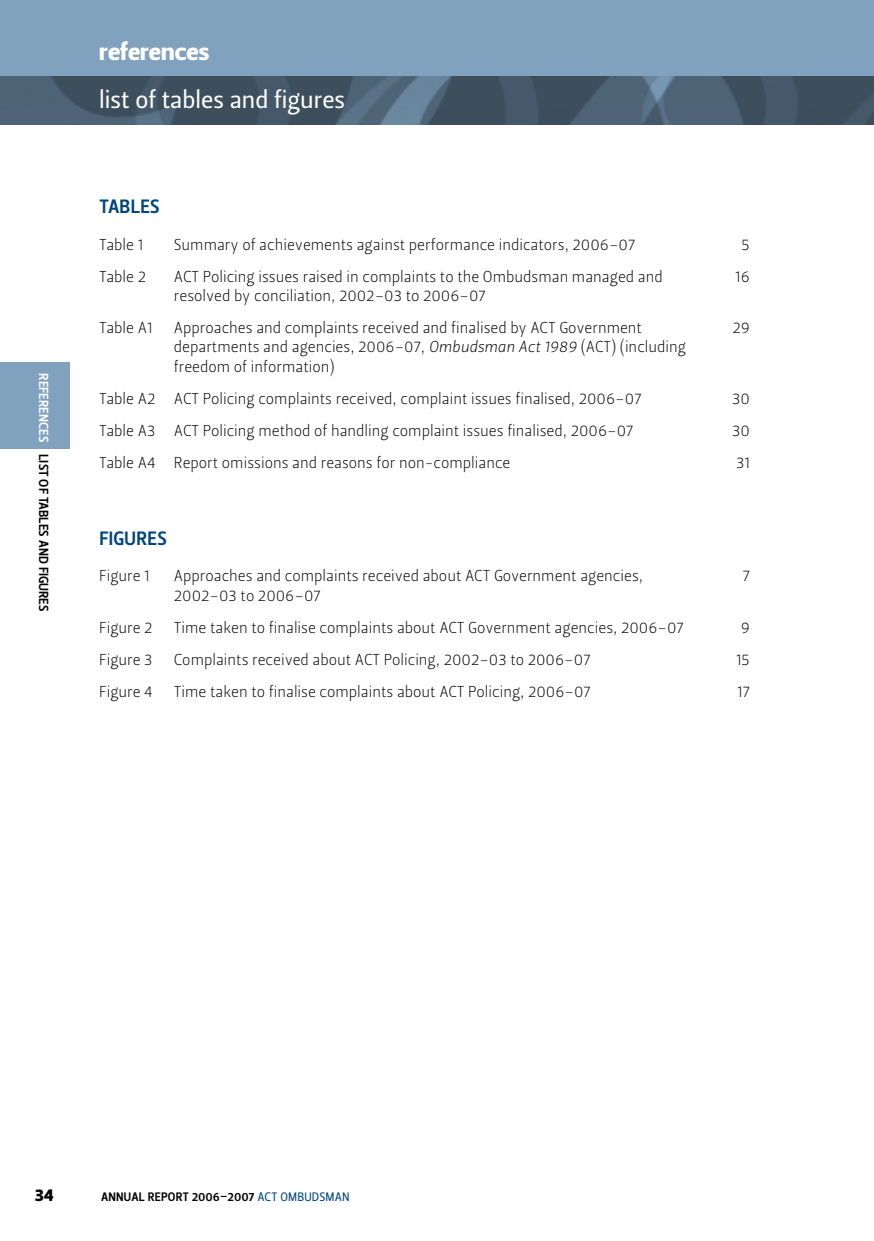
<style>
.page{position:relative;width:874px;height:1241px;background:#fff}
.page>*{position:absolute;margin:0;border:0;box-sizing:border-box;transform-origin:0 0}
.t1{font:24.5px "Leitura Sans Grot 2";color:#fff}
.t2{font:24.5px "Leitura Sans Grot 4";color:#fff}
.t3{font:19.25px "Leitura Sans Grot 3";letter-spacing:.015em;color:#00457d}
.t4{font:17.5px "Leitura Sans Grot 4";color:#000}
.t5{font:15.75px/19.2px "Leitura Sans Grot 1";color:#000}
.t6{font:13.12px "Leitura Sans Grot 3";color:#000}
.t7{font:12.25px "Leitura Sans Grot 3";letter-spacing:.015em;color:#000}
.s1{color:#fff}
.s2{font-family:"Leitura Sans Italic 1"}
.s3{font-family:"Leitura Sans Grot 2";color:#00457d}
</style>
<div class="page">
<div style="left:0;top:362px;width:69px;height:86px;background:#80a2be"></div>
<div style="left:0;top:0;width:873px;height:124px;background:#80a2be"></div>
<img style="left:0;top:76px;width:873px;height:48px">
<h1 class="t2" style="left:99px;top:37px;width:112px">references</h1>
<p class="t6" style="left:51px;top:373px;width:239px;rotate:90deg"><span class="s1">REFERENCES</span> LIST OF TABLES AND FIGURES</p>
<h1 class="t1" style="left:99px;top:85px;width:247px">list of tables and figures</h1>
<p class="t3" style="left:99px;top:195px;width:62px">TABLES</p>
<p class="t5" style="left:99px;top:235px;width:45px">Table 1</p>
<p class="t5" style="left:174px;top:235px;width:462px">Summary of achievements against performance indicators, 2006–07</p>
<p class="t5" style="left:741px;top:235px;width:10px">5</p>
<p class="t5" style="left:99px;top:267px;width:48px">Table 2</p>
<p class="t5" style="left:174px;top:267px;width:490px">ACT Policing issues raised in complaints to the Ombudsman managed and resolved by conciliation, 2002–03 to 2006–07</p>
<p class="t5" style="left:734px;top:267px;width:16px">16</p>
<p class="t5" style="left:99px;top:318px;width:55px">Table A1</p>
<p class="t5" style="left:174px;top:318px;width:513px">Approaches and complaints received and finalised by ACT Government departments and agencies, 2006–07, <span class="s2">Ombudsman Act 1989</span> (ACT) (including freedom of information)</p>
<p class="t5" style="left:732px;top:318px;width:19px">29</p>
<p class="t5" style="left:99px;top:389px;width:543px">Table A2 ACT Policing complaints received, complaint issues finalised, 2006–07</p>
<p class="t5" style="left:731px;top:389px;width:19px">30</p>
<p class="t5" style="left:99px;top:421px;width:535px">Table A3 ACT Policing method of handling complaint issues finalised, 2006–07</p>
<p class="t5" style="left:731px;top:421px;width:19px">30</p>
<p class="t5" style="left:99px;top:453px;width:412px">Table A4 Report omissions and reasons for non-compliance</p>
<p class="t5" style="left:735px;top:453px;width:15px">31</p>
<p class="t3" style="left:99px;top:527px;width:69px">FIGURES</p>
<p class="t5" style="left:99px;top:566px;width:52px">Figure 1</p>
<p class="t5" style="left:174px;top:566px;width:470px">Approaches and complaints received about ACT Government agencies,<br>2002–03 to 2006–07</p>
<p class="t5" style="left:742px;top:566px;width:9px">7</p>
<p class="t5" style="left:99px;top:617px;width:55px">Figure 2</p>
<p class="t5" style="left:174px;top:617px;width:511px">Time taken to finalise complaints about ACT Government agencies, 2006–07</p>
<p class="t5" style="left:740px;top:617px;width:11px">9</p>
<p class="t5" style="left:99px;top:649px;width:55px">Figure 3</p>
<p class="t5" style="left:174px;top:649px;width:418px">Complaints received about ACT Policing, 2002–03 to 2006–07</p>
<p class="t5" style="left:735px;top:649px;width:15px">15</p>
<p class="t5" style="left:99px;top:681px;width:55px">Figure 4</p>
<p class="t5" style="left:174px;top:681px;width:418px">Time taken to finalise complaints about ACT Policing, 2006–07</p>
<p class="t5" style="left:736px;top:681px;width:14px">17</p>
<p class="t4" style="left:35px;top:1184px;width:10px">34</p>
<p class="t7" style="left:101px;top:1189px;width:250px">ANNUAL REPORT 2006–2007 <span class="s3">ACT OMBUDSMAN</span></p>
</div>
